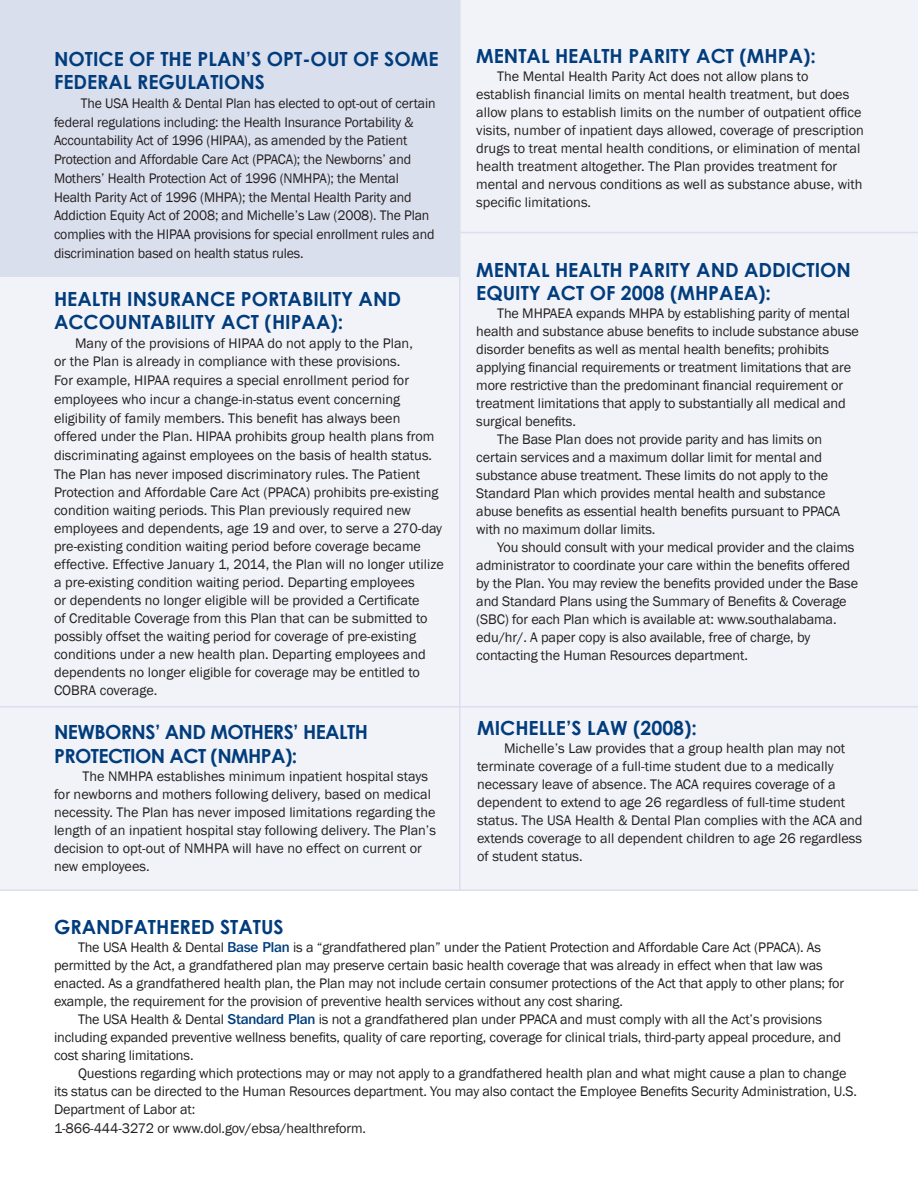
<style>
.page{position:relative;width:918px;height:1188px;background:#fff}
.page>*{position:absolute;margin:0;border:0;box-sizing:border-box;transform-origin:0 0}
.t1{font:700 19.5px/23.4px "Century Gothic";color:#013d7d}
.t2{font:700 19.5px/23.4px "Century Gothic";letter-spacing:-.03em;color:#013d7d}
.t3{font:14.25px/18px "Franklin Gothic";letter-spacing:-.01em;color:#231f20}
.s1{font-family:"Franklin Gothic IT Cby BT";font-weight:500;color:#013d7d}
</style>
<div class="page">
<div style="left:0;top:0;width:918px;height:891px;background:#f2f3f8"></div>
<div style="left:0;top:0;width:459px;height:276px;background:#dadfed"></div>
<hr style="left:460px;top:232px;width:458px;height:1px;background:#dadfed">
<hr style="left:0;top:706px;width:918px;height:2px;background:#dadfed">
<hr style="left:0;top:890px;width:918px;height:1px;background:#dadfed">
<hr style="left:459px;top:0;width:1px;height:891px;background:#dadfed">
<p class="t1" style="left:54px;top:46px;width:386px">NOTICE OF THE PLAN’S OPT-OUT OF SOME<br>FEDERAL REGULATIONS</p>
<p class="t3" style="left:54px;top:94px;width:383px;line-height:18.8px;text-indent:27px">The USA Health &amp; Dental Plan has elected to opt-out of certain federal regulations including: the Health Insurance Portability &amp; Accountability Act of 1996 (HIPAA), as amended by the Patient Protection and Affordable Care Act (PPACA); the Newborns’ and Mothers’ Health Protection Act of 1996 (NMHPA); the Mental Health Parity Act of 1996 (MHPA); the Mental Health Parity and Addiction Equity Act of 2008; and Michelle’s Law (2008). The Plan complies with the HIPAA provisions for special enrollment rules and discrimination based on health status rules.</p>
<p class="t1" style="left:54px;top:286px;width:349px">HEALTH INSURANCE PORTABILITY AND<br>ACCOUNTABILITY ACT (HIPAA):</p>
<p class="t3" style="left:54px;top:334px;width:391px;text-indent:21px">Many of the provisions of HIPAA do not apply to the Plan,<br>or the Plan is already in compliance with these provisions.<br>For example, HIPAA requires a special enrollment period for employees who incur a change-in-status event concerning eligibility of family members. This benefit has always been offered under the Plan. HIPAA prohibits group health plans from discriminating against employees on the basis of health status.<br>The Plan has never imposed discriminatory rules. The Patient Protection and Affordable Care Act (PPACA) prohibits pre-existing condition waiting periods. This Plan previously required new employees and dependents, age 19 and over, to serve a 270-day pre-existing condition waiting period before coverage became effective. Effective January 1, 2014, the Plan will no longer utilize a pre-existing condition waiting period. Departing employees<br>or dependents no longer eligible will be provided a Certificate<br>of Creditable Coverage from this Plan that can be submitted to possibly offset the waiting period for coverage of pre-existing conditions under a new health plan. Departing employees and dependents no longer eligible for coverage may be entitled to COBRA coverage.</p>
<p class="t2" style="left:54px;top:720px;width:315px">NEWBORNS’ AND MOTHERS’ HEALTH<br>PROTECTION ACT (NMHPA):</p>
<p class="t3" style="left:54px;top:767px;width:384px;text-indent:28px">The NMHPA establishes minimum inpatient hospital stays for newborns and mothers following delivery, based on medical necessity. The Plan has never imposed limitations regarding the length of an inpatient hospital stay following delivery. The Plan’s decision to opt-out of NMHPA will have no effect on current or new employees.</p>
<p class="t1" style="left:476px;top:44px;width:341px">MENTAL HEALTH PARITY ACT (MHPA):</p>
<p class="t3" style="left:476px;top:67px;width:389px;text-indent:21px">The Mental Health Parity Act does not allow plans to establish financial limits on mental health treatment, but does allow plans to establish limits on the number of outpatient office visits, number of inpatient days allowed, coverage of prescription drugs to treat mental health conditions, or elimination of mental health treatment altogether. The Plan provides treatment for mental and nervous conditions as well as substance abuse, with specific limitations.</p>
<p class="t1" style="left:476px;top:258px;width:376px">MENTAL HEALTH PARITY AND ADDICTION<br>EQUITY ACT OF 2008 (MHPAEA):</p>
<p class="t3" style="left:476px;top:305px;width:384px;text-indent:21px">The MHPAEA expands MHPA by establishing parity of mental health and substance abuse benefits to include substance abuse disorder benefits as well as mental health benefits; prohibits applying financial requirements or treatment limitations that are more restrictive than the predominant financial requirement or treatment limitations that apply to substantially all medical and surgical benefits.</p>
<p class="t3" style="left:476px;top:431px;width:365px;text-indent:21px">The Base Plan does not provide parity and has limits on certain services and a maximum dollar limit for mental and substance abuse treatment. These limits do not apply to the Standard Plan which provides mental health and substance abuse benefits as essential health benefits pursuant to PPACA</p>
<p class="t3" style="left:497px;top:521px;width:359px;text-indent:-21px">with no maximum dollar limits.<br>You should consult with your medical provider and the claims</p>
<p class="t3" style="left:476px;top:557px;width:383px">administrator to coordinate your care within the benefits offered by the Plan. You may review the benefits provided under the Base and Standard Plans using the Summary of Benefits &amp; Coverage</p>
<p class="t3" style="left:476px;top:611px;width:362px">(SBC) for each Plan which is available at: www.southalabama. edu/hr/. A paper copy is also available, free of charge, by contacting the Human Resources department.</p>
<p class="t1" style="left:477px;top:715px;width:221px">MICHELLE’S LAW (2008):</p>
<p class="t3" style="left:504px;top:739px;width:343px">Michelle’s Law provides that a group health plan may not</p>
<p class="t3" style="left:477px;top:757px;width:358px">terminate coverage of a full-time student due to a medically</p>
<p class="t3" style="left:477px;top:775px;width:360px">necessary leave of absence. The ACA requires coverage of a</p>
<p class="t3" style="left:477px;top:793px;width:370px">dependent to extend to age 26 regardless of full-time student</p>
<p class="t3" style="left:477px;top:811px;width:387px;line-height:18.5px;text-align:justify">status. The USA Health &amp; Dental Plan complies with the ACA and extends coverage to all dependent children to age 26 regardless of student status.</p>
<p class="t1" style="left:54px;top:915px;width:231px">GRANDFATHERED STATUS</p>
<p class="t3" style="left:54px;top:939px;width:792px;text-indent:24px">The USA Health &amp; Dental <span class="s1">Base Plan</span> is a “grandfathered plan” under the Patient Protection and Affordable Care Act (PPACA). As permitted by the Act, a grandfathered plan may preserve certain basic health coverage that was already in effect when that law was enacted. As a grandfathered health plan, the Plan may not include certain consumer protections of the Act that apply to other plans; for example, the requirement for the provision of preventive health services without any cost sharing.</p>
<p class="t3" style="left:78px;top:1011px;width:746px">The USA Health &amp; Dental <span class="s1">Standard Plan</span> is not a grandfathered plan under PPACA and must comply with all the Act’s provisions</p>
<p class="t3" style="left:54px;top:1029px;width:789px">including expanded preventive wellness benefits, quality of care reporting, coverage for clinical trials, third-party appeal procedure, and</p>
<p class="t3" style="left:78px;top:1047px;width:770px;text-indent:-24px">cost sharing limitations.<br>Questions regarding which protections may or may not apply to a grandfathered health plan and what might cause a plan to change</p>
<p class="t3" style="left:54px;top:1083px;width:805px">its status can be directed to the Human Resources department. You may also contact the Employee Benefits Security Administration, U.S.</p>
<p class="t3" style="left:54px;top:1101px;width:143px">Department of Labor at:</p>
<p class="t3" style="left:54px;top:1119px;width:314px">1-866-444-3272 or www.dol.gov/ebsa/healthreform.</p>
</div>
